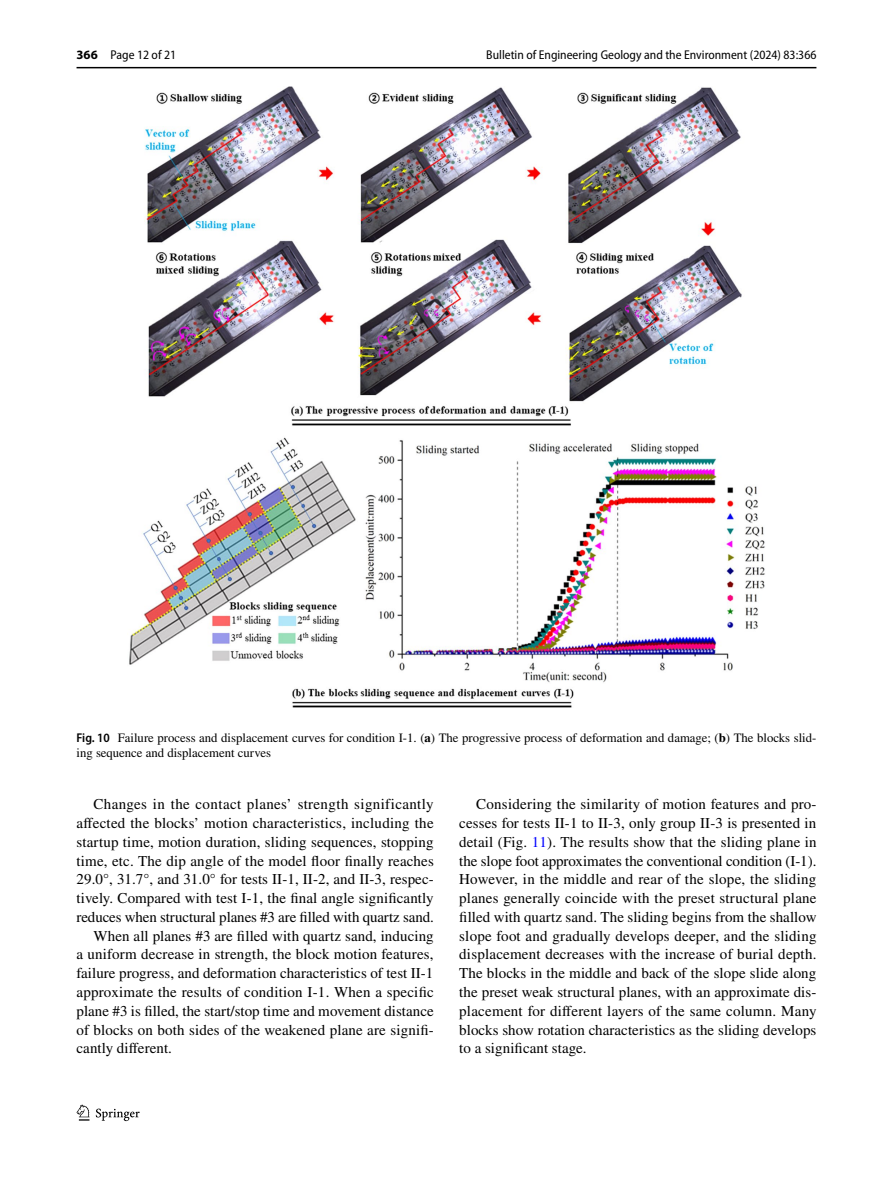
<style>
.page{position:relative;width:893px;height:1187px;background:#fff}
.page>*{position:absolute;margin:0;border:0;box-sizing:border-box;transform-origin:0 0}
.t1{font:15px/18.8px "STIX";letter-spacing:.005em;color:#000;text-align:justify}
.t2{font:15px "STIX";letter-spacing:.025em;color:#000}
.t3{font:12.75px/15px "STIX";color:#000}
.t4{font:semi-condensed 12.75px "Myriad Pro";color:#000}
.s1{font-weight:700;font-stretch:normal}
.s2{font-family:"Myriad Pro";font-weight:600;font-stretch:semi-condensed}
.s3{font-weight:700}
.s4{color:#00f}
</style>
<div class="page">
<hr style="left:77px;top:67px;width:739px;height:1px;background:#000">
<svg style="left:77px;top:1104px;width:12px;height:16px"></svg>
<svg style="left:96px;top:1108px;width:44px;height:12px"></svg>
<img style="left:129px;top:87px;width:636px;height:620px">
<p class="t4" style="left:77px;top:48px;width:101px"><span class="s1">366</span> Page 12 of 21</p>
<p class="t4" style="left:486px;top:48px;width:332px">Bulletin of Engineering Geology and the Environment (2024) 83:366</p>
<p class="t3" style="left:77px;top:731px;width:741px"><span class="s2">Fig. 10</span> Failure process and displacement curves for condition I-1. (<span class="s3">a</span>) The progressive process of deformation and damage; (<span class="s3">b</span>) The blocks slid&shy;ing sequence and displacement curves</p>
<p class="t2" style="left:94px;top:794px;width:341px">Changes in the contact planes’ strength significantly</p>
<p class="t1" style="left:77px;top:814px;width:359px">affected the blocks’ motion characteristics, including the</p>
<p class="t1" style="left:77px;top:833px;width:358px">startup time, motion duration, sliding sequences, stopping</p>
<p class="t1" style="left:77px;top:852px;width:359px">time, etc. The dip angle of the model floor finally reaches</p>
<p class="t1" style="left:77px;top:871px;width:359px">29.0°, 31.7°, and 31.0° for tests II-1, II-2, and II-3, respec-</p>
<p class="t1" style="left:77px;top:889px;width:359px">tively. Compared with test I-1, the final angle significantly</p>
<p class="t1" style="left:77px;top:908px;width:359px">reduces when structural planes #3 are filled with quartz sand.</p>
<p class="t1" style="left:94px;top:927px;width:342px">When all planes #3 are filled with quartz sand, inducing</p>
<p class="t1" style="left:77px;top:946px;width:359px">a uniform decrease in strength, the block motion features,</p>
<p class="t1" style="left:77px;top:964px;width:358px">failure progress, and deformation characteristics of test II-1</p>
<p class="t1" style="left:77px;top:983px;width:359px">approximate the results of condition I-1. When a specific</p>
<p class="t1" style="left:77px;top:1002px;width:359px">plane #3 is filled, the start/stop time and movement distance</p>
<p class="t1" style="left:77px;top:1021px;width:359px">of blocks on both sides of the weakened plane are signifi-</p>
<p class="t1" style="left:77px;top:1039px;width:97px">cantly different.</p>
<p class="t1" style="left:459px;top:796px;width:359px;text-indent:17px">Considering the similarity of motion features and pro&shy;cesses for tests II-1 to II-3, only group II-3 is presented in detail (Fig. <span class="s4">11</span>). The results show that the sliding plane in the slope foot approximates the conventional condition (I-1).<br>However, in the middle and rear of the slope, the sliding planes generally coincide with the preset structural plane filled with quartz sand. The sliding begins from the shallow slope foot and gradually develops deeper, and the sliding displacement decreases with the increase of burial depth.<br>The blocks in the middle and back of the slope slide along the preset weak structural planes, with an approximate dis&shy;placement for different layers of the same column. Many blocks show rotation characteristics as the sliding develops to a significant stage.</p>
</div>
